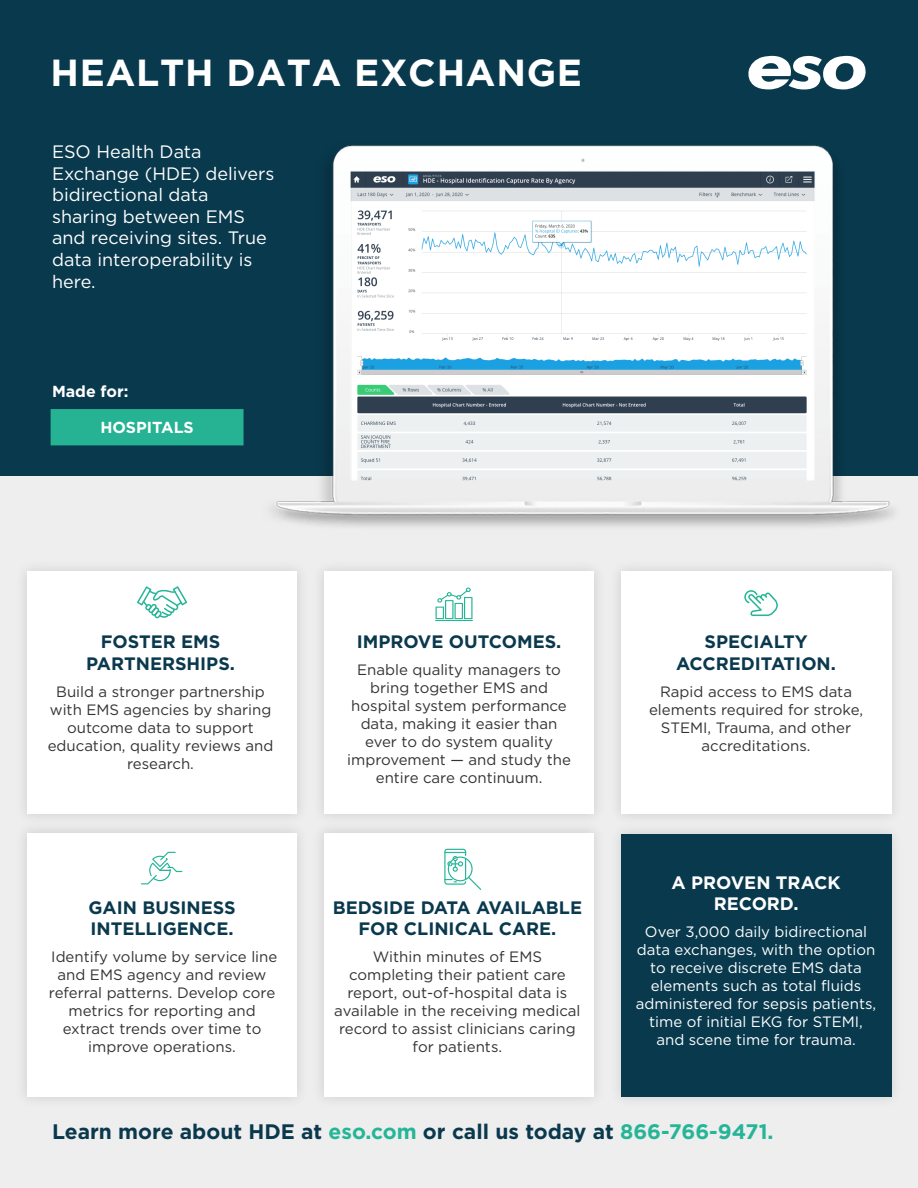
<style>
.page{position:relative;width:918px;height:1188px;background:#eee}
.page>*{position:absolute;margin:0;border:0;box-sizing:border-box;transform-origin:0 0}
.t1{font:700 37.5px "Gotham";letter-spacing:.02em;color:#fff}
.t2{font:700 21px "Gotham";color:#0a394e}
.t3{font:700 18px/21.6px "Gotham";color:#0a394e;text-align:center}
.t4{font:18px/21.6px "Gotham";color:#fff}
.t5{font:700 18px/21.6px "Gotham";color:#fff;text-align:center}
.t6{font:700 15.9px "Gotham";color:#fff}
.t7{font:15px/18px "Gotham";color:#333;text-align:center}
.t8{font:15px/18px "Gotham";color:#fff;text-align:center}
.s1{color:#25b597}
</style>
<div class="page">
<div style="left:0;top:0;width:918px;height:476px;background:#09394d"></div>
<div style="left:27px;top:571px;width:270px;height:243px;background:#fff"></div>
<div style="left:324px;top:571px;width:270px;height:243px;background:#fff"></div>
<img style="left:618px;top:569px;width:276px;height:248px">
<div style="left:621px;top:571px;width:270px;height:243px;background:#fff"></div>
<div style="left:23px;top:816px;width:278px;height:284px;background:#e4e4e4"></div>
<div style="left:27px;top:833px;width:270px;height:264px;background:#fff"></div>
<div style="left:320px;top:816px;width:278px;height:284px;background:#e4e4e4"></div>
<div style="left:324px;top:833px;width:270px;height:264px;background:#fff"></div>
<img style="left:619px;top:831px;width:275px;height:268px">
<div style="left:621px;top:834px;width:270px;height:263px;background:#09394d"></div>
<div style="left:52px;top:411px;width:190px;height:33px;background:#26b393"></div>
<div style="left:51px;top:409px;width:193px;height:36px;border:3px solid #26b393"></div>
<svg style="left:744px;top:590px;width:34px;height:26px"></svg>
<img style="left:271px;top:145px;width:624px;height:382px">
<svg style="left:137px;top:586px;width:50px;height:32px"></svg>
<svg style="left:444px;top:849px;width:37px;height:41px"></svg>
<hr style="left:435px;top:620px;width:38px;height:1px;background:#25b597">
<svg style="left:436px;top:587px;width:37px;height:32px"></svg>
<svg style="left:141px;top:852px;width:41px;height:32px"></svg>
<svg style="left:748px;top:56px;width:118px;height:34px"></svg>
<h1 class="t1" style="left:51px;top:51px;width:533px">HEALTH DATA EXCHANGE</h1>
<p class="t4" style="left:52px;top:142px;width:224px">ESO Health Data<br>Exchange (HDE) delivers bidirectional data sharing between EMS and receiving sites. True data interoperability is here.</p>
<p class="t6" style="left:52px;top:384px;width:78px">Made for:</p>
<p class="t6" style="left:100px;top:420px;width:95px">HOSPITALS</p>
<p class="t3" style="left:86px;top:632px;width:150px">FOSTER EMS<br>PARTNERSHIPS.</p>
<p class="t7" style="left:48px;top:684px;width:227px">Build a stronger partnership with EMS agencies by sharing outcome data to support education, quality reviews and research.</p>
<p class="t3" style="left:88px;top:898px;width:149px;text-align:left">GAIN BUSINESS<br>INTELLIGENCE.</p>
<p class="t7" style="left:49px;top:949px;width:230px">Identify volume by service line and EMS agency and review referral patterns. Develop core metrics for reporting and extract trends over time to improve operations.</p>
<p class="t3" style="left:357px;top:632px;width:206px">IMPROVE OUTCOMES.</p>
<p class="t7" style="left:347px;top:662px;width:225px">Enable quality managers to bring together EMS and hospital system performance data, making it easier than ever to do system quality improvement — and study the entire care continuum.</p>
<p class="t3" style="left:333px;top:898px;width:251px">BEDSIDE DATA AVAILABLE<br>FOR CLINICAL CARE.</p>
<p class="t7" style="left:334px;top:949px;width:248px">Within minutes of EMS completing their patient care report, out-of-hospital data is available in the receiving medical record to assist clinicians caring for patients.</p>
<p class="t3" style="left:676px;top:632px;width:161px">SPECIALTY<br>ACCREDITATION.</p>
<p class="t7" style="left:649px;top:684px;width:215px">Rapid access to EMS data elements required for stroke,<br>STEMI, Trauma, and other accreditations.</p>
<p class="t5" style="left:672px;top:872px;width:170px">A PROVEN TRACK<br>RECORD.</p>
<p class="t8" style="left:636px;top:924px;width:242px">Over 3,000 daily bidirectional data exchanges, with the option to receive discrete EMS data elements such as total fluids administered for sepsis patients, time of initial EKG for STEMI, and scene time for trauma.</p>
<h2 class="t2" style="left:52px;top:1122px;width:723px">Learn more about HDE at <span class="s1">eso.com</span> or call us today at <span class="s1">866-766-9471.</span></h2>
</div>
